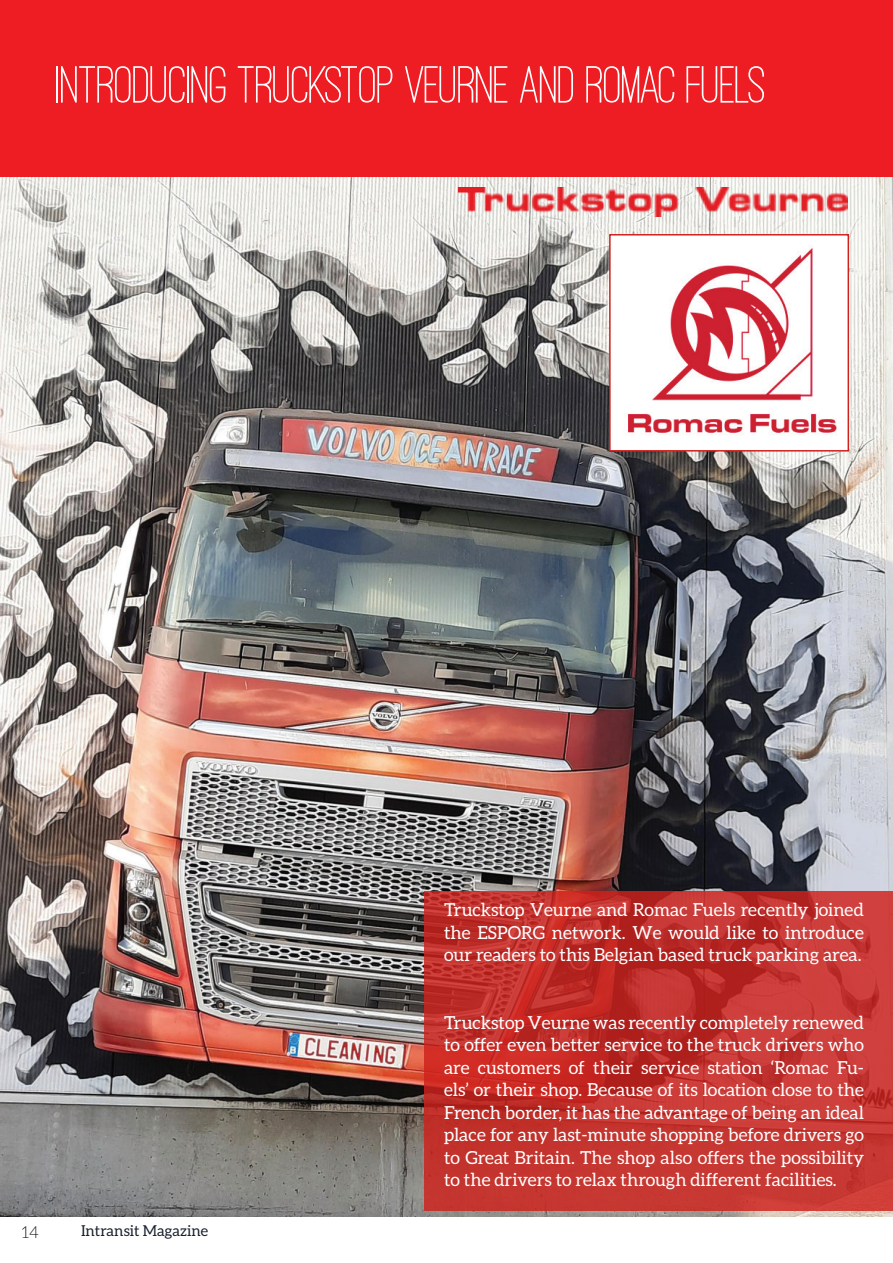
<style>
.page{position:relative;width:893px;height:1263px;background:#fff}
.page>*{position:absolute;margin:0;border:0;box-sizing:border-box;transform-origin:0 0}
.t1{font:500 54px "Ostrich Sans";letter-spacing:-.02em;color:#fff}
.t2{font:18px/22.5px "Aleo";color:#fff;text-align:justify}
.t3{font:300 16.5px "Aleo";color:#231f20}
.t4{font:15px "Aleo";color:#17202b}
</style>
<div class="page">
<div style="left:0;top:0;width:893px;height:177px;background:#ee1d23"></div>
<img style="left:0;top:177px;width:893px;height:1040px">
<svg style="left:425px;top:891px;width:468px;height:319px;background:#c3322e"></svg>
<img style="left:458px;top:188px;width:389px;height:29px">
<div style="left:610px;top:235px;width:238px;height:216px;background:#fff"></div>
<img style="left:627px;top:247px;width:210px;height:188px">
<div style="left:609px;top:234px;width:240px;height:218px;border:2px solid #cf221d"></div>
<h1 class="t1" style="left:56px;top:59px;width:712px">INTRODUCING TRUCKSTOP VEURNE AND ROMAC FUELS</h1>
<p class="t2" style="left:444px;top:898px;width:422px">Truckstop Veurne and Romac Fuels recently joined the ESPORG network. We would like to introduce our readers to this Belgian based truck parking area.</p>
<p class="t3" style="left:22px;top:1223px;width:19px">14</p>
<p class="t4" style="left:81px;top:1222px;width:129px">Intransit Magazine</p>
<p class="t2" style="left:444px;top:1011px;width:422px">Truckstop Veurne was recently completely renewed to offer even better service to the truck drivers who are customers of their service station ‘Romac Fu&shy;els’ or their shop. Because of its location close to the French border, it has the advantage of being an ideal place for any last-minute shopping before drivers go to Great Britain. The shop also offers the possibility to the drivers to relax through different facilities.</p>
</div>
